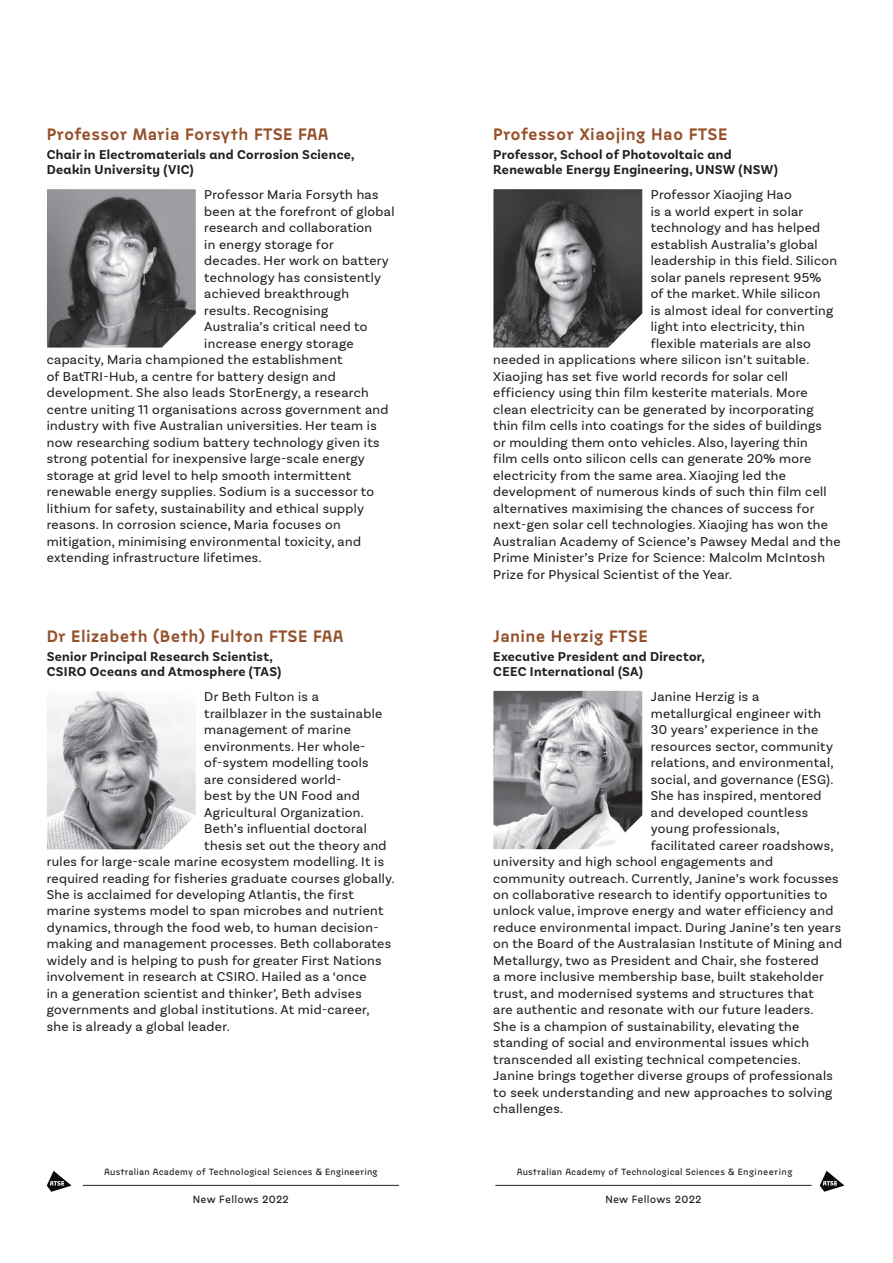
<style>
.page{position:relative;width:893px;height:1263px;background:#fff}
.page>*{position:absolute;margin:0;border:0;box-sizing:border-box;transform-origin:0 0}
.t1{font:600 16.5px "Jaroslav";letter-spacing:.02em;color:#95502a}
.t2{font:13.5px "Basic Sans";letter-spacing:.025em;color:#231f20}
.t3{font:700 13.5px/15px "Basic Sans Alt";letter-spacing:.025em;color:#231f20}
.t4{font:500 10.5px "Jaroslav";letter-spacing:.025em;color:#231f20}
.t5{font:500 9px "Jaroslav";letter-spacing:.025em;color:#231f20}
</style>
<div class="page">
<img style="left:47px;top:189px;width:149px;height:159px">
<img style="left:47px;top:691px;width:149px;height:158px">
<img style="left:493px;top:189px;width:149px;height:159px">
<img style="left:493px;top:691px;width:149px;height:158px">
<svg style="left:820px;top:1171px;width:24px;height:21px"></svg>
<hr style="left:495px;top:1185px;width:316px;height:1px;background:#231f20">
<hr style="left:83px;top:1185px;width:316px;height:1px;background:#231f20">
<svg style="left:47px;top:1171px;width:25px;height:21px"></svg>
<p class="t1" style="left:47px;top:124px;width:283px">Professor Maria Forsyth FTSE FAA</p>
<p class="t3" style="left:47px;top:147px;width:309px">Chair in Electromaterials and Corrosion Science,<br>Deakin University (VIC)</p>
<p class="t2" style="left:204px;top:187px;width:176px">Professor Maria Forsyth has</p>
<p class="t2" style="left:204px;top:203px;width:192px">been at the forefront of global</p>
<p class="t2" style="left:204px;top:220px;width:169px">research and collaboration</p>
<p class="t2" style="left:204px;top:236px;width:131px">in energy storage for</p>
<p class="t2" style="left:204px;top:253px;width:186px">decades. Her work on battery</p>
<p class="t2" style="left:204px;top:269px;width:178px">technology has consistently</p>
<p class="t2" style="left:204px;top:286px;width:146px">achieved breakthrough</p>
<p class="t2" style="left:204px;top:302px;width:126px">results. Recognising</p>
<p class="t2" style="left:204px;top:319px;width:165px">Australia’s critical need to</p>
<p class="t2" style="left:204px;top:335px;width:151px">increase energy storage</p>
<p class="t2" style="left:47px;top:352px;width:297px">capacity, Maria championed the establishment</p>
<p class="t2" style="left:47px;top:368px;width:291px">of BatTRI-Hub, a centre for battery design and</p>
<p class="t2" style="left:47px;top:385px;width:323px">development. She also leads StorEnergy, a research</p>
<p class="t2" style="left:47px;top:401px;width:343px">centre uniting 11 organisations across government and</p>
<p class="t2" style="left:47px;top:418px;width:331px">industry with five Australian universities. Her team is</p>
<p class="t2" style="left:47px;top:434px;width:334px">now researching sodium battery technology given its</p>
<p class="t2" style="left:47px;top:451px;width:320px">strong potential for inexpensive large-scale energy</p>
<p class="t2" style="left:47px;top:467px;width:306px">storage at grid level to help smooth intermittent</p>
<p class="t2" style="left:47px;top:484px;width:329px">renewable energy supplies. Sodium is a successor to</p>
<p class="t2" style="left:47px;top:500px;width:319px">lithium for safety, sustainability and ethical supply</p>
<p class="t2" style="left:47px;top:517px;width:295px">reasons. In corrosion science, Maria focuses on</p>
<p class="t2" style="left:47px;top:533px;width:316px">mitigation, minimising environmental toxicity, and</p>
<p class="t2" style="left:47px;top:550px;width:216px">extending infrastructure lifetimes.</p>
<p class="t1" style="left:47px;top:626px;width:298px">Dr Elizabeth (Beth) Fulton FTSE FAA</p>
<p class="t3" style="left:47px;top:649px;width:236px">Senior Principal Research Scientist,<br>CSIRO Oceans and Atmosphere (TAS)</p>
<p class="t2" style="left:204px;top:688px;width:116px">Dr Beth Fulton is a</p>
<p class="t2" style="left:204px;top:705px;width:180px">trailblazer in the sustainable</p>
<p class="t2" style="left:204px;top:721px;width:148px">management of marine</p>
<p class="t2" style="left:204px;top:738px;width:163px">environments. Her whole-</p>
<p class="t2" style="left:204px;top:754px;width:166px">of-system modelling tools</p>
<p class="t2" style="left:204px;top:771px;width:139px">are considered world-</p>
<p class="t2" style="left:204px;top:787px;width:157px">best by the UN Food and</p>
<p class="t2" style="left:204px;top:804px;width:161px">Agricultural Organization.</p>
<p class="t2" style="left:204px;top:820px;width:164px">Beth’s influential doctoral</p>
<p class="t2" style="left:204px;top:837px;width:184px">thesis set out the theory and</p>
<p class="t2" style="left:47px;top:853px;width:339px">rules for large-scale marine ecosystem modelling. It is</p>
<p class="t2" style="left:47px;top:870px;width:350px">required reading for fisheries graduate courses globally.</p>
<p class="t2" style="left:47px;top:886px;width:308px">She is acclaimed for developing Atlantis, the first</p>
<p class="t2" style="left:47px;top:903px;width:338px">marine systems model to span microbes and nutrient</p>
<p class="t2" style="left:47px;top:919px;width:333px">dynamics, through the food web, to human decision-</p>
<p class="t2" style="left:47px;top:936px;width:346px">making and management processes. Beth collaborates</p>
<p class="t2" style="left:47px;top:952px;width:336px">widely and is helping to push for greater First Nations</p>
<p class="t2" style="left:47px;top:969px;width:321px">involvement in research at CSIRO. Hailed as a ‘once</p>
<p class="t2" style="left:47px;top:985px;width:316px">in a generation scientist and thinker’, Beth advises</p>
<p class="t2" style="left:47px;top:1002px;width:324px">governments and global institutions. At mid-career,</p>
<p class="t2" style="left:47px;top:1018px;width:184px">she is already a global leader.</p>
<p class="t5" style="left:104px;top:1166px;width:275px">Australian Academy of Technological Sciences &amp; Engineering</p>
<p class="t4" style="left:193px;top:1193px;width:98px">New Fellows 2022</p>
<p class="t1" style="left:493px;top:124px;width:236px">Professor Xiaojing Hao FTSE</p>
<p class="t3" style="left:493px;top:147px;width:286px">Professor, School of Photovoltaic and<br>Renewable Energy Engineering, UNSW (NSW)</p>
<p class="t2" style="left:651px;top:187px;width:142px">Professor Xiaojing Hao</p>
<p class="t2" style="left:651px;top:203px;width:154px">is a world expert in solar</p>
<p class="t2" style="left:651px;top:220px;width:171px">technology and has helped</p>
<p class="t2" style="left:651px;top:236px;width:168px">establish Australia’s global</p>
<p class="t2" style="left:651px;top:253px;width:188px">leadership in this field. Silicon</p>
<p class="t2" style="left:651px;top:269px;width:172px">solar panels represent 95%</p>
<p class="t2" style="left:651px;top:286px;width:171px">of the market. While silicon</p>
<p class="t2" style="left:651px;top:302px;width:184px">is almost ideal for converting</p>
<p class="t2" style="left:651px;top:319px;width:155px">light into electricity, thin</p>
<p class="t2" style="left:651px;top:335px;width:161px">flexible materials are also</p>
<p class="t2" style="left:493px;top:352px;width:318px">needed in applications where silicon isn’t suitable.</p>
<p class="t2" style="left:493px;top:368px;width:296px">Xiaojing has set five world records for solar cell</p>
<p class="t2" style="left:493px;top:385px;width:316px">efficiency using thin film kesterite materials. More</p>
<p class="t2" style="left:493px;top:401px;width:322px">clean electricity can be generated by incorporating</p>
<p class="t2" style="left:493px;top:418px;width:330px">thin film cells into coatings for the sides of buildings</p>
<p class="t2" style="left:493px;top:434px;width:316px">or moulding them onto vehicles. Also, layering thin</p>
<p class="t2" style="left:493px;top:451px;width:320px">film cells onto silicon cells can generate 20% more</p>
<p class="t2" style="left:493px;top:467px;width:294px">electricity from the same area. Xiaojing led the</p>
<p class="t2" style="left:493px;top:484px;width:335px">development of numerous kinds of such thin film cell</p>
<p class="t2" style="left:493px;top:500px;width:323px">alternatives maximising the chances of success for</p>
<p class="t2" style="left:493px;top:517px;width:336px">next-gen solar cell technologies. Xiaojing has won the</p>
<p class="t2" style="left:493px;top:533px;width:349px">Australian Academy of Science’s Pawsey Medal and the</p>
<p class="t2" style="left:493px;top:550px;width:333px">Prime Minister’s Prize for Science: Malcolm McIntosh</p>
<p class="t2" style="left:493px;top:566px;width:240px">Prize for Physical Scientist of the Year.</p>
<p class="t1" style="left:493px;top:626px;width:156px">Janine Herzig FTSE</p>
<p class="t3" style="left:493px;top:649px;width:213px">Executive President and Director,<br>CEEC International (SA)</p>
<p class="t2" style="left:651px;top:688px;width:110px">Janine Herzig is a</p>
<p class="t2" style="left:651px;top:705px;width:172px">metallurgical engineer with</p>
<p class="t2" style="left:651px;top:721px;width:169px">30 years’ experience in the</p>
<p class="t2" style="left:651px;top:738px;width:184px">resources sector, community</p>
<p class="t2" style="left:651px;top:754px;width:184px">relations, and environmental,</p>
<p class="t2" style="left:651px;top:771px;width:184px">social, and governance (ESG).</p>
<p class="t2" style="left:651px;top:787px;width:172px">She has inspired, mentored</p>
<p class="t2" style="left:651px;top:804px;width:159px">and developed countless</p>
<p class="t2" style="left:651px;top:820px;width:130px">young professionals,</p>
<p class="t2" style="left:651px;top:837px;width:184px">facilitated career roadshows,</p>
<p class="t2" style="left:493px;top:853px;width:281px">university and high school engagements and</p>
<p class="t2" style="left:493px;top:870px;width:347px">community outreach. Currently, Janine’s work focusses</p>
<p class="t2" style="left:493px;top:886px;width:336px">on collaborative research to identify opportunities to</p>
<p class="t2" style="left:493px;top:903px;width:342px">unlock value, improve energy and water efficiency and</p>
<p class="t2" style="left:493px;top:919px;width:349px">reduce environmental impact. During Janine’s ten years</p>
<p class="t2" style="left:493px;top:936px;width:350px">on the Board of the Australasian Institute of Mining and</p>
<p class="t2" style="left:493px;top:952px;width:327px">Metallurgy, two as President and Chair, she fostered</p>
<p class="t2" style="left:493px;top:969px;width:332px">a more inclusive membership base, built stakeholder</p>
<p class="t2" style="left:493px;top:985px;width:322px">trust, and modernised systems and structures that</p>
<p class="t2" style="left:493px;top:1002px;width:322px">are authentic and resonate with our future leaders.</p>
<p class="t2" style="left:493px;top:1018px;width:308px">She is a champion of sustainability, elevating the</p>
<p class="t2" style="left:493px;top:1035px;width:317px">standing of social and environmental issues which</p>
<p class="t2" style="left:493px;top:1051px;width:309px">transcended all existing technical competencies.</p>
<p class="t2" style="left:493px;top:1068px;width:341px">Janine brings together diverse groups of professionals</p>
<p class="t2" style="left:493px;top:1084px;width:341px">to seek understanding and new approaches to solving</p>
<p class="t2" style="left:493px;top:1101px;width:71px">challenges.</p>
<p class="t5" style="left:517px;top:1166px;width:277px">Australian Academy of Technological Sciences &amp; Engineering</p>
<p class="t4" style="left:605px;top:1193px;width:98px">New Fellows 2022</p>
</div>
